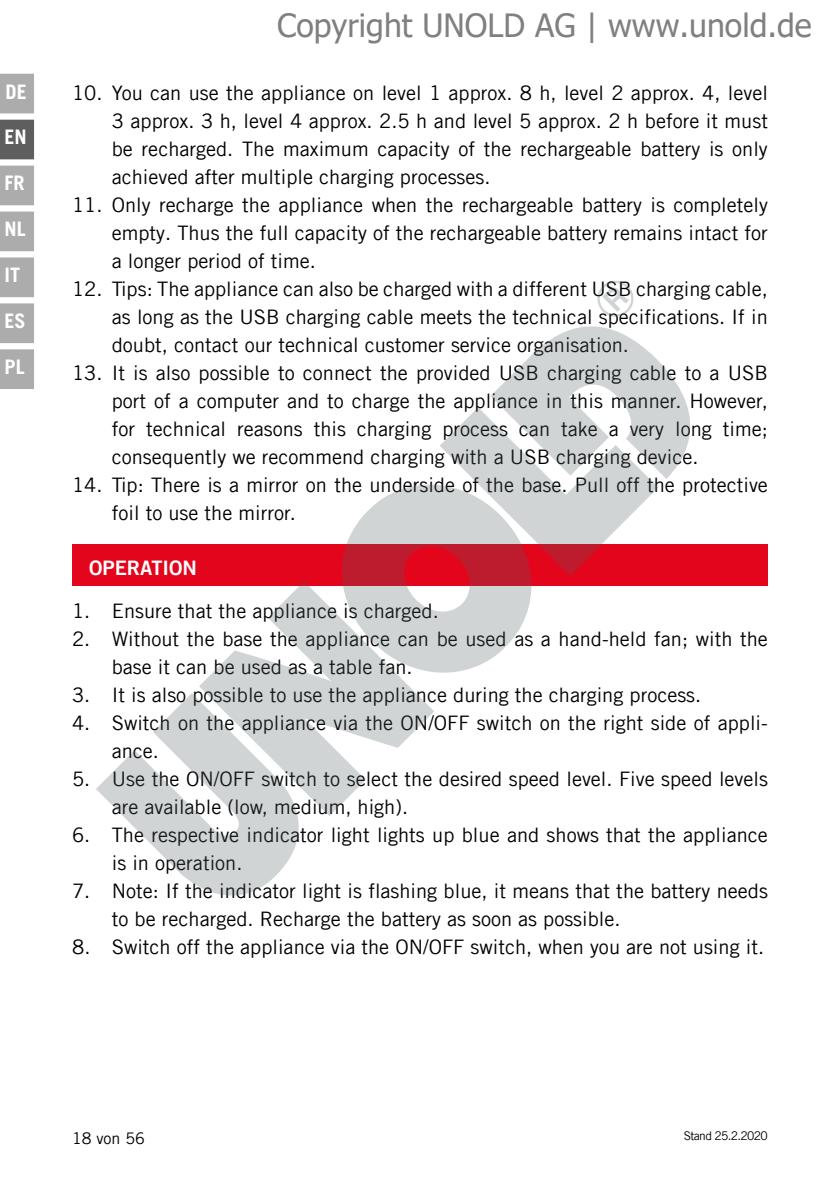
<style>
.page{position:relative;width:840px;height:1191px;background:#fff}
.page>*{position:absolute;margin:0;border:0;box-sizing:border-box;transform-origin:0 0}
.t1{font:32px "Tahoma";color:#808080}
.t2{font:20px/28px "Trade Gothic LT Com";color:#000}
.t3{font:700 20px "Trade Gothic LT Com";color:#fff}
.t4{font:20px "Trade Gothic LT Com Bd 2";color:#fff}
.t5{font:16px "Trade Gothic LT Com";color:#000}
.t6{font:12px "Trade Gothic LT Com";letter-spacing:-.055em;color:#000}
</style>
<div class="page">
<div style="left:0;top:74px;width:34px;height:39px;background:#acacac"></div>
<div style="left:0;top:120px;width:34px;height:39px;background:#5f5e5e"></div>
<div style="left:0;top:166px;width:34px;height:39px;background:#acacac"></div>
<div style="left:0;top:211px;width:34px;height:40px;background:#acacac"></div>
<div style="left:0;top:257px;width:34px;height:40px;background:#acacac"></div>
<div style="left:0;top:303px;width:34px;height:40px;background:#acacac"></div>
<div style="left:0;top:349px;width:34px;height:40px;background:#acacac"></div>
<div style="left:72px;top:544px;width:695px;height:42px;background:#e3051b"></div>
<svg style="left:530px;top:326px;width:161px;height:153px;fill:#d0d4d5"></svg>
<svg style="left:440px;top:357px;width:218px;height:219px;fill:#d0d4d5"></svg>
<svg style="left:342px;top:447px;width:226px;height:226px;fill:#d0d4d5"></svg>
<svg style="left:199px;top:581px;width:235px;height:235px;fill:#d0d4d5"></svg>
<svg style="left:96px;top:690px;width:231px;height:206px;fill:#d0d4d5"></svg>
<svg style="left:597px;top:280px;width:37px;height:37px"></svg>
<p class="t3" style="left:6px;top:80px;width:23px">DE</p>
<p class="t3" style="left:5px;top:125px;width:24px">EN</p>
<p class="t3" style="left:5px;top:171px;width:22px">FR</p>
<p class="t3" style="left:5px;top:217px;width:23px">NL</p>
<p class="t3" style="left:5px;top:262px;width:17px">IT</p>
<p class="t3" style="left:5px;top:308px;width:23px">ES</p>
<p class="t3" style="left:5px;top:354px;width:22px">PL</p>
<h1 class="t1" style="left:277px;top:4px;width:535px">Copyright UNOLD AG | www.unold.de</h1>
<p class="t2" style="left:112px;top:79px;width:657px;text-align:justify;text-indent:-40px">10. You can use the appliance on level 1 approx. 8 h, level 2 approx. 4, level 3 approx. 3 h, level 4 approx. 2.5 h and level 5 approx. 2 h before it must be recharged. The maximum capacity of the rechargeable battery is only achieved after multiple charging processes.</p>
<p class="t2" style="left:112px;top:191px;width:657px;text-align:justify;text-indent:-40px">11. Only recharge the appliance when the rechargeable battery is completely empty. Thus the full capacity of the rechargeable battery remains intact for a longer period of time.</p>
<p class="t2" style="left:112px;top:275px;width:657px;text-align:justify;text-indent:-40px">12. Tips: The appliance can also be charged with a different USB charging cable, as long as the USB charging cable meets the technical specifications. If in doubt, contact our technical customer service organisation.</p>
<p class="t2" style="left:112px;top:359px;width:657px;text-align:justify;text-indent:-40px">13. It is also possible to connect the provided USB charging cable to a USB port of a computer and to charge the appliance in this manner. However, for technical reasons this charging process can take a very long time; consequently we recommend charging with a USB charging device.</p>
<p class="t2" style="left:112px;top:471px;width:657px;text-indent:-40px">14. Tip: There is a mirror on the underside of the base. Pull off the protective foil to use the mirror.</p>
<p class="t4" style="left:89px;top:555px;width:109px">OPERATION</p>
<p class="t2" style="left:72px;top:597px;width:368px">1. Ensure that the appliance is charged.</p>
<p class="t2" style="left:112px;top:625px;width:657px;text-indent:-40px">2. Without the base the appliance can be used as a hand-held fan; with the base it can be used as a table fan.</p>
<p class="t2" style="left:72px;top:681px;width:630px">3. It is also possible to use the appliance during the charging process.</p>
<p class="t2" style="left:112px;top:709px;width:657px;text-indent:-40px">4. Switch on the appliance via the ON/OFF switch on the right side of appli&shy;ance.</p>
<p class="t2" style="left:112px;top:765px;width:657px;text-indent:-40px">5. Use the ON/OFF switch to select the desired speed level. Five speed levels are available (low, medium, high).</p>
<p class="t2" style="left:112px;top:821px;width:657px;text-indent:-40px">6. The respective indicator light lights up blue and shows that the appliance is in operation.</p>
<p class="t2" style="left:112px;top:877px;width:657px;text-indent:-40px">7. Note: If the indicator light is flashing blue, it means that the battery needs to be recharged. Recharge the battery as soon as possible.</p>
<p class="t2" style="left:72px;top:933px;width:693px">8. Switch off the appliance via the ON/OFF switch, when you are not using it.</p>
<p class="t5" style="left:72px;top:1128px;width:74px">18 von 56</p>
<p class="t6" style="left:683px;top:1128px;width:85px">Stand 25.2.2020</p>
</div>
